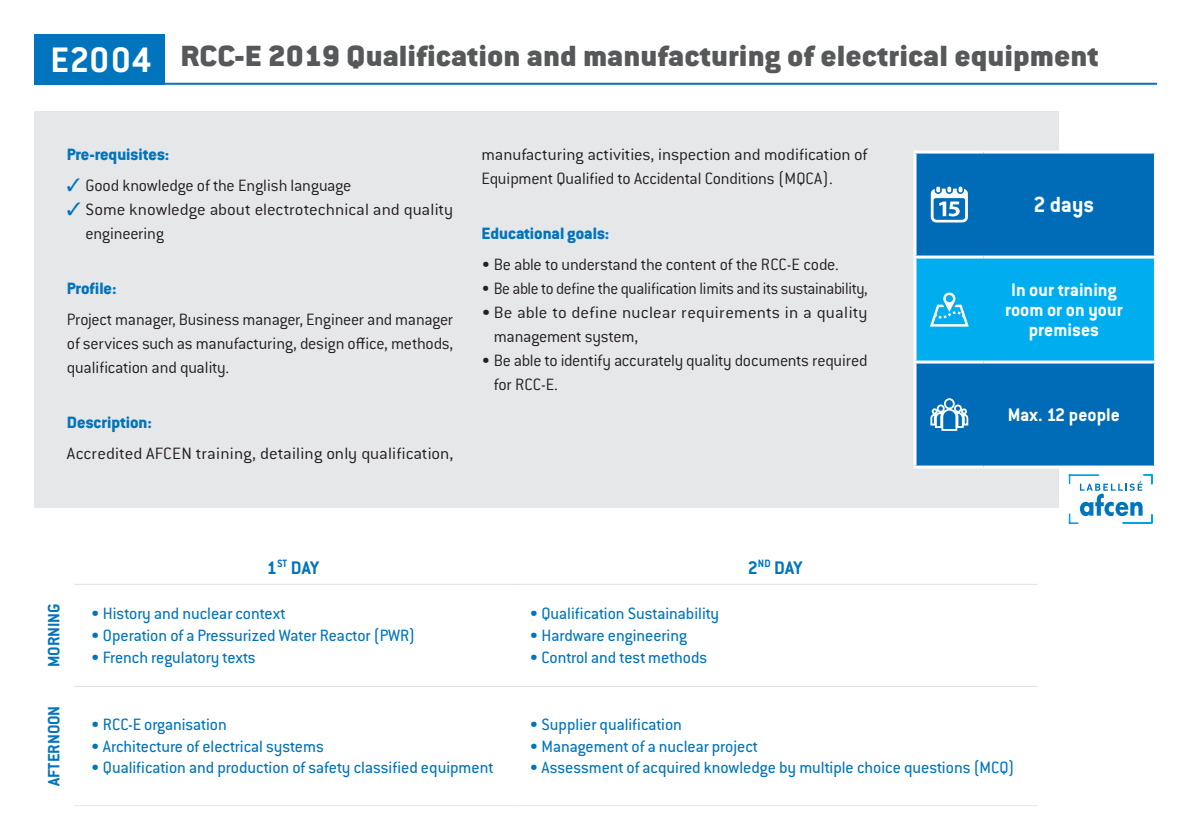
<style>
.page{position:relative;width:1191px;height:840px;background:#fff}
.page>*{position:absolute;margin:0;border:0;box-sizing:border-box;transform-origin:0 0}
.t1{font:700 38.8px "Conduit ITC Std";letter-spacing:.02em;color:#fff}
.t2{font:900 32px "Conduit ITC Std";letter-spacing:.02em;color:#57585a}
.t3{font:700 24px "Conduit ITC Std";color:#fff}
.t4{font:700 20px/20px "Conduit ITC Std";color:#fff;text-align:center}
.t5{font:700 20px "Conduit ITC Std";letter-spacing:-.015em;color:#0074bc}
.t6{font:18px "Conduit ITC Std";color:#0074bc}
.t7{font:300 18px/24px "Conduit ITC Std";letter-spacing:-.01em;color:#231f20}
.t8{font:300 18px/24px "Conduit ITC Std";letter-spacing:-.01em;color:#231f20;scale:1.05 1}
.t9{font:300 18px "Conduit ITC Std";letter-spacing:-.01em;color:#231f20;scale:.95 1}
.t10{font:800 18px "Conduit ITC Std";color:#0074bc}
.t11{font:700 18px "Conduit ITC Std";letter-spacing:-.005em;color:#0074bc}
.s1{color:#0074bc}
</style>
<div class="page">
<div style="left:34px;top:34px;width:130px;height:51px;background:#0074bc"></div>
<hr style="left:34px;top:83px;width:1123px;height:2px;background:#0074bc">
<div style="left:34px;top:111px;width:1024px;height:396px;background:#e6e7e9"></div>
<svg style="left:1068px;top:473px;width:86px;height:52px"></svg>
<svg style="left:74px;top:584px;width:963px;height:103px"></svg>
<hr style="left:74px;top:583px;width:438px;height:1px;background:#e1e2e4">
<hr style="left:512px;top:583px;width:525px;height:1px;background:#e1e2e4">
<hr style="left:74px;top:685px;width:438px;height:1px;background:#e1e2e4">
<hr style="left:512px;top:685px;width:525px;height:1px;background:#e1e2e4">
<hr style="left:74px;top:804px;width:438px;height:1px;background:#e6e7e9">
<hr style="left:512px;top:804px;width:525px;height:1px;background:#e6e7e9">
<div style="left:916px;top:153px;width:238px;height:312px;background:#006cb7"></div>
<hr style="left:913px;top:150px;width:70px;height:3px;background:#fff">
<hr style="left:913px;top:153px;width:3px;height:102px;background:#fff">
<hr style="left:983px;top:150px;width:174px;height:3px;background:#fff">
<hr style="left:913px;top:255px;width:70px;height:3px;background:#fff">
<hr style="left:913px;top:258px;width:3px;height:102px;background:#fff">
<hr style="left:983px;top:255px;width:174px;height:3px;background:#fff">
<hr style="left:913px;top:360px;width:70px;height:3px;background:#fff">
<hr style="left:913px;top:363px;width:3px;height:102px;background:#fff">
<hr style="left:983px;top:360px;width:174px;height:3px;background:#fff">
<hr style="left:913px;top:465px;width:70px;height:3px;background:#fff">
<hr style="left:983px;top:465px;width:174px;height:3px;background:#fff">
<svg style="left:930px;top:186px;width:38px;height:36px"></svg>
<svg style="left:915px;top:257px;width:240px;height:105px;background:#11b3f0"></svg>
<svg style="left:929px;top:397px;width:40px;height:34px"></svg>
<h1 class="t1" style="left:51px;top:36px;width:102px">E2004</h1>
<h2 class="t2" style="left:181px;top:38px;width:919px">RCC-E 2019 Qualification and manufacturing of electrical equipment</h2>
<p class="t10" style="left:67px;top:144px;width:104px">Pre-requisites:</p>
<p class="t7" style="left:67px;top:173px;width:286px"><span class="s1">✓</span> Good knowledge of the English language</p>
<p class="t8" style="left:86px;top:197px;width:351px;text-indent:-19px"><span class="s1">✓</span> Some knowledge about electrotechnical and quality engineering</p>
<p class="t10" style="left:67px;top:277px;width:51px">Profile:</p>
<p class="t7" style="left:67px;top:307px;width:388px;text-align:justify">Project manager, Business manager, Engineer and manager of services such as manufacturing, design office, methods, qualification and quality.</p>
<p class="t10" style="left:67px;top:411px;width:86px">Description:</p>
<p class="t8" style="left:67px;top:440px;width:369px">Accredited AFCEN training, detailing only qualification,</p>
<p class="t7" style="left:481px;top:142px;width:388px">manufacturing activities, inspection and modification of<br>Equipment Qualified to Accidental Conditions (MQCA).</p>
<p class="t10" style="left:481px;top:223px;width:129px">Educational goals:</p>
<p class="t7" style="left:481px;top:252px;width:359px">• Be able to understand the content of the RCC-E code.</p>
<p class="t9" style="left:481px;top:277px;width:408px">• Be able to define the qualification limits and its sustainability,</p>
<p class="t8" style="left:493px;top:300px;width:357px;text-indent:-12px">• Be able to define nuclear requirements in a quality management system,</p>
<p class="t7" style="left:493px;top:348px;width:375px;text-indent:-12px">• Be able to identify accurately quality documents required for RCC-E.</p>
<p class="t5" style="left:267px;top:555px;width:54px">1<sup>ST</sup> DAY</p>
<p class="t5" style="left:748px;top:555px;width:56px">2<sup>ND</sup> DAY</p>
<p class="t11" style="left:43px;top:666px;width:65px;rotate:-90deg">MORNING</p>
<p class="t6" style="left:91px;top:602px;width:196px">• History and nuclear context</p>
<p class="t6" style="left:91px;top:624px;width:326px">• Operation of a Pressurized Water Reactor (PWR)</p>
<p class="t6" style="left:91px;top:645px;width:166px">• French regulatory texts</p>
<p class="t6" style="left:529px;top:602px;width:191px">• Qualification Sustainability</p>
<p class="t6" style="left:529px;top:624px;width:159px">• Hardware engineering</p>
<p class="t6" style="left:529px;top:645px;width:179px">• Control and test methods</p>
<h3 class="t3" style="left:1033px;top:190px;width:62px">2 days</h3>
<p class="t4" style="left:1005px;top:279px;width:119px">In our training room or on your premises</p>
<p class="t4" style="left:1007px;top:404px;width:114px">Max. 12 people</p>
<p class="t11" style="left:43px;top:786px;width:82px;rotate:-90deg">AFTERNOON</p>
<p class="t6" style="left:91px;top:713px;width:137px">• RCC-E organisation</p>
<p class="t6" style="left:91px;top:734px;width:234px">• Architecture of electrical systems</p>
<p class="t6" style="left:91px;top:756px;width:404px">• Qualification and production of safety classified equipment</p>
<p class="t6" style="left:529px;top:713px;width:154px">• Supplier qualification</p>
<p class="t6" style="left:529px;top:734px;width:230px">• Management of a nuclear project</p>
<p class="t6" style="left:529px;top:756px;width:487px">• Assessment of acquired knowledge by multiple choice questions (MCQ)</p>
</div>
